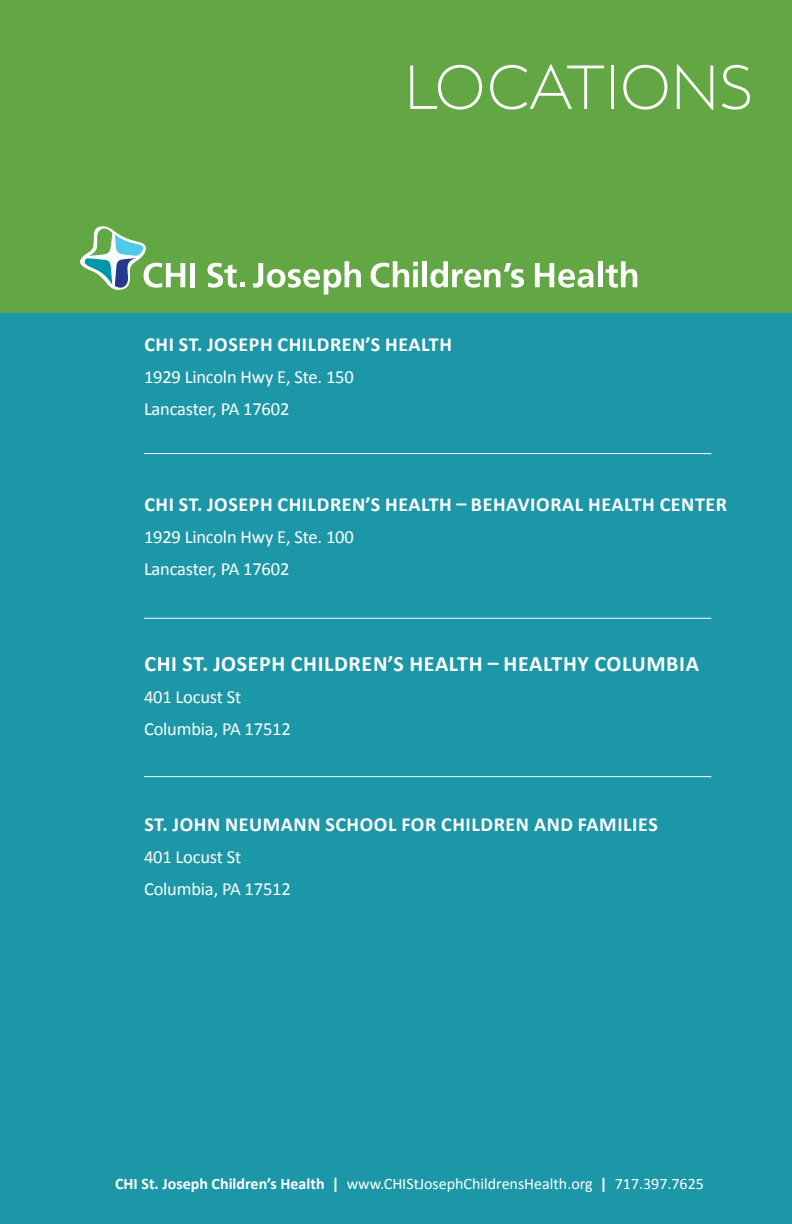
<style>
.page{position:relative;width:792px;height:1224px;background:#1c97a8}
.page>*{position:absolute;margin:0;border:0;box-sizing:border-box;transform-origin:0 0}
.t1{font:100 72.2px "Resort Sans";letter-spacing:-.03em;color:#fff}
.t2{font:700 22px "Calibri";letter-spacing:.03em;color:#fff}
.t3{font:700 20px "Calibri";letter-spacing:.03em;color:#fff}
.t4{font:18.4px "Calibri";letter-spacing:-.01em;color:#fff}
.t5{font:16px "Calibri";color:#fff}
.s1{font-weight:700}
</style>
<div class="page">
<div style="left:0;top:0;width:792px;height:312px;background:#62a744"></div>
<div style="left:190px;top:263px;width:5px;height:24px;background:#fff"></div>
<svg style="left:208px;top:263px;width:37px;height:25px"></svg>
<svg style="left:253px;top:261px;width:108px;height:34px"></svg>
<svg style="left:371px;top:261px;width:47px;height:27px"></svg>
<hr style="left:423px;top:261px;width:4px;height:26px;background:#fff">
<svg style="left:430px;top:261px;width:94px;height:27px"></svg>
<svg style="left:535px;top:263px;width:59px;height:25px"></svg>
<div style="left:598px;top:261px;width:5px;height:26px;background:#fff"></div>
<svg style="left:606px;top:261px;width:31px;height:27px"></svg>
<svg style="left:80px;top:226px;width:105px;height:64px"></svg>
<hr style="left:144px;top:453px;width:567px;height:1px;background:#fff">
<hr style="left:144px;top:618px;width:567px;height:1px;background:#fff">
<hr style="left:144px;top:776px;width:567px;height:1px;background:#fff">
<p class="t1" style="left:403px;top:51px;width:352px">LO CATIONS</p>
<p class="t3" style="left:144px;top:331px;width:309px">CHI ST. JOSEPH CHILDREN’S HEALTH</p>
<p class="t4" style="left:144px;top:365px;width:211px">1929 Lincoln Hwy E, Ste. 150</p>
<p class="t4" style="left:144px;top:397px;width:147px">Lancaster, PA 17602</p>
<p class="t3" style="left:144px;top:491px;width:584px">CHI ST. JOSEPH CHILDREN’S HEALTH – BEHAVIORAL HEALTH CENTER</p>
<p class="t4" style="left:144px;top:525px;width:211px">1929 Lincoln Hwy E, Ste. 100</p>
<p class="t4" style="left:144px;top:557px;width:147px">Lancaster, PA 17602</p>
<p class="t2" style="left:144px;top:649px;width:556px">CHI ST. JOSEPH CHILDREN’S HEALTH – HEALTHY COLUMBIA</p>
<p class="t4" style="left:144px;top:685px;width:99px">401 Locust St</p>
<p class="t4" style="left:144px;top:717px;width:148px">Columbia, PA 17512</p>
<p class="t3" style="left:144px;top:811px;width:515px">ST. JOHN NEUMANN SCHOOL FOR CHILDREN AND FAMILIES</p>
<p class="t4" style="left:144px;top:845px;width:99px">401 Locust St</p>
<p class="t4" style="left:144px;top:877px;width:148px">Columbia, PA 17512</p>
<p class="t5" style="left:115px;top:1174px;width:590px"><span class="s1">CHI St. Joseph Children’s Health |</span> www.CHIStJosephChildrensHealth.org <span class="s1">|</span> 717.397.7625</p>
</div>
